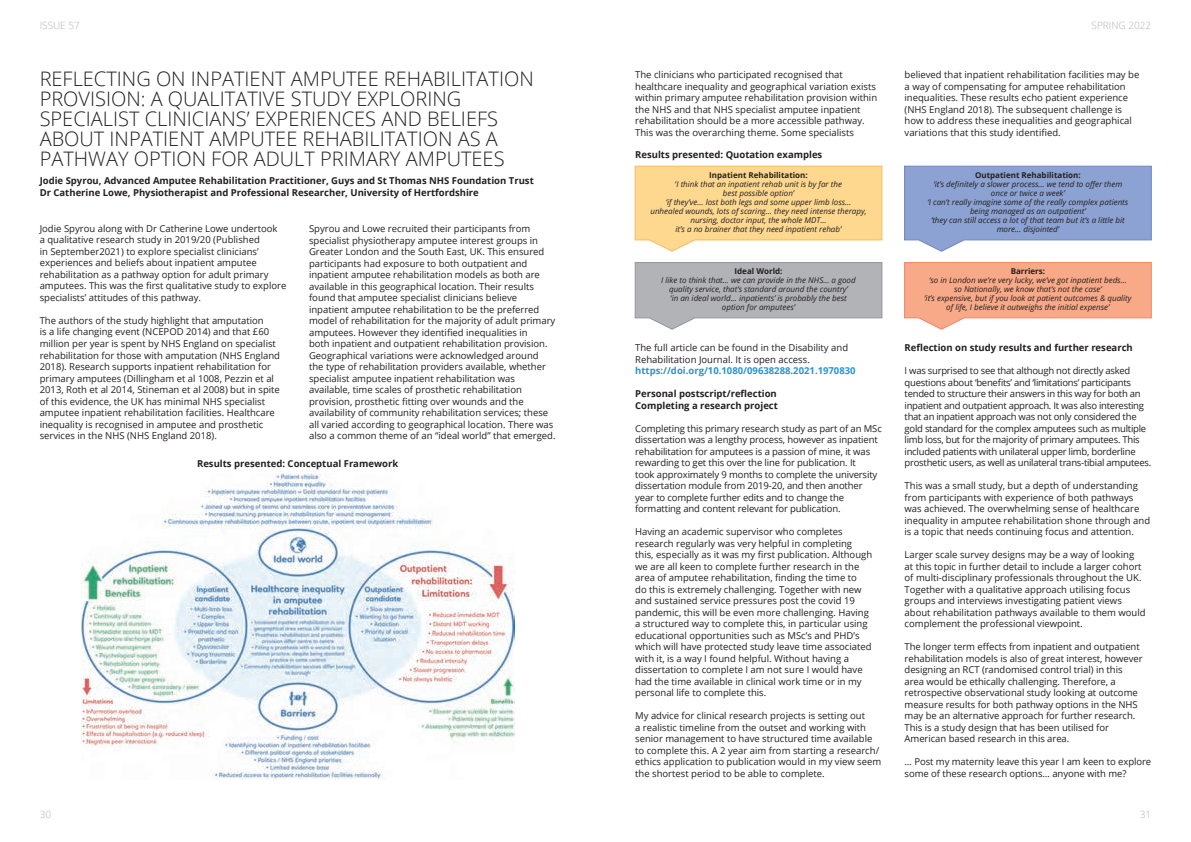
<style>
.page{position:relative;width:1191px;height:842px;background:#fff}
.page>*{position:absolute;margin:0;border:0;box-sizing:border-box;transform-origin:0 0}
.t1{font:300 20px/20px "Open Sans";color:#231f20}
.t2{font:300 10px "Open Sans";color:#b2b3b7}
.t3{font:9.5px/11.5px "Open Sans";color:#231f20}
.t4{font:9.5px/11.5px "Open Sans";letter-spacing:-.025em;color:#231f20}
.t5{font:700 9.5px/12.2px "Open Sans";color:#231f20}
.t6{font:700 9.5px "Open Sans";color:#2a92d0}
.t7{font:italic 8px/9px "Open Sans";color:#231f20;text-align:center}
.t8{font:700 8px "Open Sans";color:#231f20}
.s1{font-weight:700;font-style:normal}
.s2{font-style:normal}
</style>
<div class="page">
<img style="left:81px;top:473px;width:433px;height:307px">
<svg style="left:634px;top:165px;width:249px;height:87px;background:#fedc9c"></svg>
<svg style="left:634px;top:262px;width:249px;height:68px;background:#bdbec1"></svg>
<svg style="left:904px;top:165px;width:248px;height:87px;background:#9aadd7"></svg>
<svg style="left:904px;top:262px;width:248px;height:68px;background:#f8b498"></svg>
<p class="t2" style="left:40px;top:18px;width:42px">ISSUE 57</p>
<p class="t2" style="left:1091px;top:18px;width:61px">SPRING 2022</p>
<h1 class="t1" style="left:40px;top:68px;width:495px">REFLECTING ON INPATIENT AMPUTEE REHABILITATION PROVISION: A QUALITATIVE STUDY EXPLORING SPECIALIST CLINICIANS’ EXPERIENCES AND BELIEFS ABOUT INPATIENT AMPUTEE REHABILITATION AS A PATHWAY OPTION FOR ADULT PRIMARY AMPUTEES</h1>
<p class="t5" style="left:40px;top:174px;width:495px">Jodie Spyrou, Advanced Amputee Rehabilitation Practitioner, Guys and St Thomas NHS Foundation Trust<br>Dr Catherine Lowe, Physiotherapist and Professional Researcher, University of Hertfordshire</p>
<p class="t3" style="left:40px;top:222px;width:248px">Jodie Spyrou along with Dr Catherine Lowe undertook<br>a qualitative research study in 2019/20 (Published<br>in September2021) to explore specialist clinicians’ experiences and beliefs about inpatient amputee rehabilitation as a pathway option for adult primary amputees. This was the first qualitative study to explore specialists’ attitudes of this pathway.</p>
<p class="t3" style="left:40px;top:315px;width:242px">The authors of the study highlight that amputation<br>is a life changing event (NCEPOD 2014) and that £60 million per year is spent by NHS England on specialist rehabilitation for those with amputation (NHS England 2018). Research supports inpatient rehabilitation for primary amputees (Dillingham et al 1008, Pezzin et al 2013, Roth et al 2014, Stineman et al 2008) but in spite of this evidence, the UK has minimal NHS specialist amputee inpatient rehabilitation facilities. Healthcare inequality is recognised in amputee and prosthetic services in the NHS (NHS England 2018).</p>
<p class="t3" style="left:309px;top:223px;width:248px">Spyrou and Lowe recruited their participants from specialist physiotherapy amputee interest groups in Greater London and the South East, UK. This ensured participants had exposure to both outpatient and inpatient amputee rehabilitation models as both are available in this geographical location. Their results found that amputee specialist clinicians believe inpatient amputee rehabilitation to be the preferred model of rehabilitation for the majority of adult primary amputees. However they identified inequalities in<br>both inpatient and outpatient rehabilitation provision.<br>Geographical variations were acknowledged around<br>the type of rehabilitation providers available, whether specialist amputee inpatient rehabilitation was available, time scales of prosthetic rehabilitation provision, prosthetic fitting over wounds and the availability of community rehabilitation services; these all varied according to geographical location. There was also a common theme of an “ideal world” that emerged.</p>
<p class="t5" style="left:197px;top:457px;width:203px">Results presented: Conceptual Framework</p>
<p class="t3" style="left:635px;top:69px;width:243px">The clinicians who participated recognised that healthcare inequality and geographical variation exists within primary amputee rehabilitation provision within the NHS and that NHS specialist amputee inpatient rehabilitation should be a more accessible pathway.<br>This was the overarching theme. Some specialists</p>
<p class="t3" style="left:904px;top:69px;width:236px">believed that inpatient rehabilitation facilities may be a way of compensating for amputee rehabilitation inequalities. These results echo patient experience (NHS England 2018). The subsequent challenge is how to address these inequalities and geographical variations that this study identified.</p>
<p class="t5" style="left:635px;top:148px;width:189px">Results presented: Quotation examples</p>
<p class="t7" style="left:650px;top:170px;width:218px"><span class="s1">Inpatient Rehabilitation:<br></span><span class="s2">‘</span>I think that an inpatient rehab unit is by far the<br>best possible option’<br>‘if they’ve… lost both legs and some upper limb loss… unhealed wounds, lots of scaring… they need intense therapy, nursing, doctor input, the whole MDT…<br>it’s a no brainer that they need inpatient rehab’</p>
<p class="t8" style="left:734px;top:266px;width:49px">Ideal World:</p>
<p class="t7" style="left:661px;top:276px;width:196px">I like to think that… we can provide in the NHS… a good quality service, that’s standard around the country’<br>‘in an ideal world… inpatients’ is probably the best option for amputees’</p>
<p class="t3" style="left:635px;top:342px;width:214px">The full article can be found in the Disability and<br>Rehabilitation Journal. It is open access.</p>
<p class="t6" style="left:635px;top:364px;width:222px">https://doi.org/10.1080/09638288.2021.1970830</p>
<p class="t5" style="left:635px;top:388px;width:144px;line-height:11.5px">Personal postscript/reflection<br>Completing a research project</p>
<p class="t3" style="left:635px;top:422px;width:248px">Completing this primary research study as part of an MSc dissertation was a lengthy process, however as inpatient rehabilitation for amputees is a passion of mine, it was rewarding to get this over the line for publication. It<br>took approximately 9 months to complete the university dissertation module from 2019-20, and then another year to complete further edits and to change the formatting and content relevant for publication.</p>
<p class="t3" style="left:635px;top:526px;width:238px">Having an academic supervisor who completes research regularly was very helpful in completing this, especially as it was my first publication. Although we are all keen to complete further research in the area of amputee rehabilitation, finding the time to<br>do this is extremely challenging. Together with new and sustained service pressures post the covid 19 pandemic, this will be even more challenging. Having a structured way to complete this, in particular using educational opportunities such as MSc’s and PHD’s which will have protected study leave time associated with it, is a way I found helpful. Without having a dissertation to complete I am not sure I would have had the time available in clinical work time or in my personal life to complete this.</p>
<p class="t3" style="left:635px;top:710px;width:248px">My advice for clinical research projects is setting out<br>a realistic timeline from the outset and working with senior management to have structured time available to complete this. A 2 year aim from starting a research/ ethics application to publication would in my view seem the shortest period to be able to complete.</p>
<p class="t8" style="left:975px;top:169px;width:107px">Outpatient Rehabilitation:</p>
<p class="t7" style="left:927px;top:179px;width:202px">‘it’s definitely a slower process… we tend to offer them once or twice a week’<br>‘I can’t really imagine some of the really complex patients being managed as an outpatient’<br>‘they can still access a lot of that team but it’s a little bit more… disjointed’</p>
<p class="t8" style="left:1010px;top:266px;width:36px">Barriers:</p>
<p class="t7" style="left:924px;top:276px;width:209px">‘so in London we’re very lucky, we’ve got inpatient beds… so Nationally, we know that’s not the case’<br>‘it’s expensive, but if you look at patient outcomes &amp; quality of life, I believe it outweighs the initial expense’</p>
<p class="t5" style="left:904px;top:341px;width:230px">Reflection on study results and further research</p>
<p class="t4" style="left:904px;top:365px;width:248px">I was surprised to see that although not directly asked questions about ‘benefits’ and ‘limitations’ participants tended to structure their answers in this way for both an inpatient and outpatient approach. It was also interesting that an inpatient approach was not only considered the gold standard for the complex amputees such as multiple limb loss, but for the majority of primary amputees. This included patients with unilateral upper limb, borderline prosthetic users, as well as unilateral trans-tibial amputees.</p>
<p class="t3" style="left:904px;top:480px;width:247px">This was a small study, but a depth of understanding from participants with experience of both pathways was achieved. The overwhelming sense of healthcare inequality in amputee rehabilitation shone through and is a topic that needs continuing focus and attention.</p>
<p class="t3" style="left:904px;top:549px;width:243px">Larger scale survey designs may be a way of looking<br>at this topic in further detail to include a larger cohort of multi-disciplinary professionals throughout the UK.<br>Together with a qualitative approach utilising focus groups and interviews investigating patient views about rehabilitation pathways available to them would complement the professional viewpoint.</p>
<p class="t3" style="left:904px;top:641px;width:240px">The longer term effects from inpatient and outpatient rehabilitation models is also of great interest, however designing an RCT (randomised control trial) in this area would be ethically challenging. Therefore, a retrospective observational study looking at outcome measure results for both pathway options in the NHS may be an alternative approach for further research.<br>This is a study design that has been utilised for American based research in this area.</p>
<p class="t3" style="left:904px;top:756px;width:248px">… Post my maternity leave this year I am keen to explore some of these research options… anyone with me?</p>
<p class="t2" style="left:40px;top:807px;width:13px">30</p>
<p class="t2" style="left:1139px;top:807px;width:13px">31</p>
</div>
